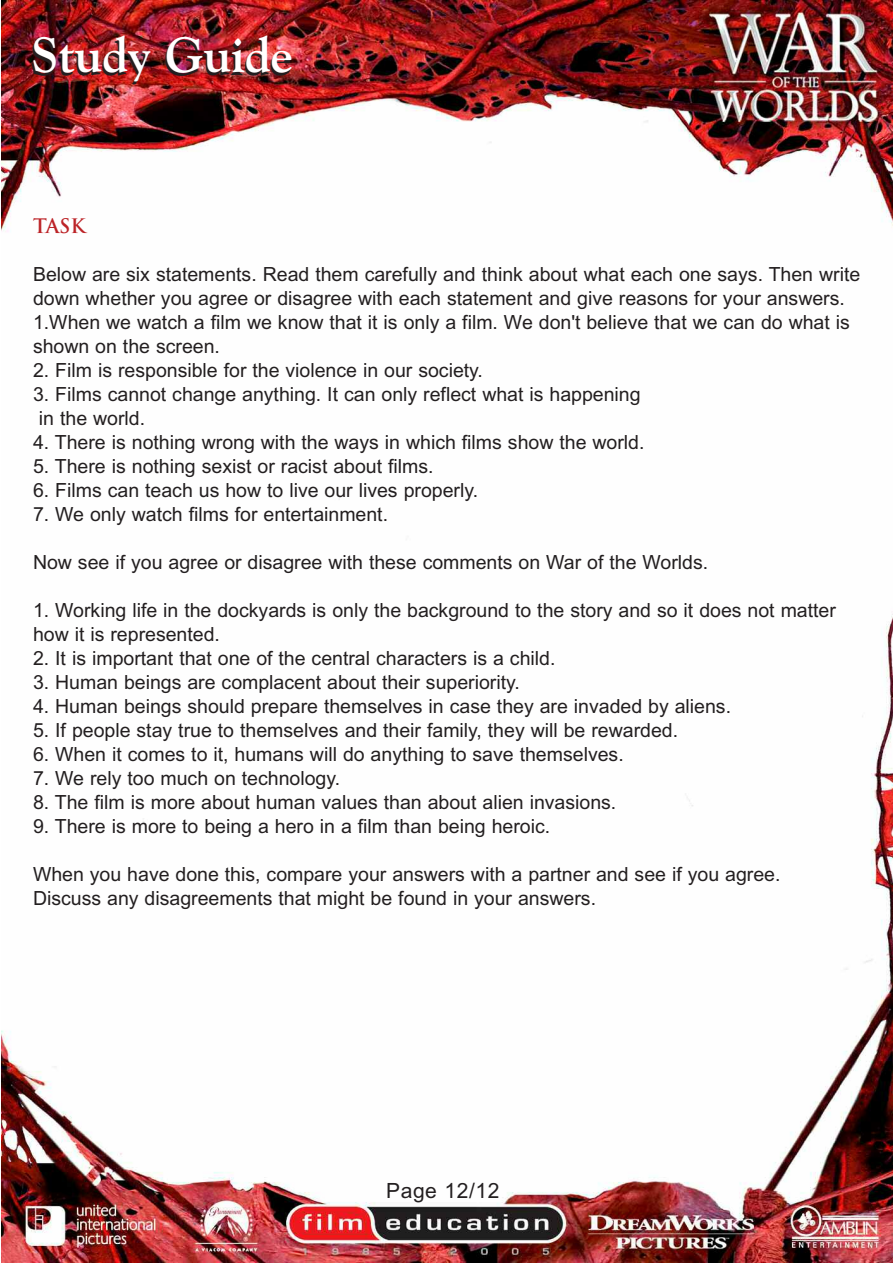
<style>
.page{position:relative;width:893px;height:1263px;background:#fff}
.page>*{position:absolute;margin:0;border:0;box-sizing:border-box;transform-origin:0 0}
.t1{font:700 49.5px "Goudy Old Style BT";color:#fff}
.t2{font:21px "Arial CE";letter-spacing:.03em;color:#231f20}
.t3{font:19.5px/24px "Arial CE";color:#231f20}
.t4{font:700 19.5px "Trajan";color:#bc2327}
</style>
<div class="page">
<img style="left:2px;top:0;width:891px;height:1263px">
<h1 class="t1" style="left:31px;top:36px;width:263px">Study Guide</h1>
<p class="t4" style="left:33px;top:215px;width:54px">TASK</p>
<p class="t3" style="left:33px;top:264px;width:829px">Below are six statements. Read them carefully and think about what each one says. Then write down whether you agree or disagree with each statement and give reasons for your answers.<br>1.When we watch a film we know that it is only a film. We don't believe that we can do what is shown on the screen.</p>
<p class="t3" style="left:33px;top:360px;width:451px">2. Film is responsible for the violence in our society.</p>
<p class="t3" style="left:39px;top:384px;width:603px;text-indent:-6px">3. Films cannot change anything. It can only reflect what is happening in the world.</p>
<p class="t3" style="left:33px;top:432px;width:613px">4. There is nothing wrong with the ways in which films show the world.</p>
<p class="t3" style="left:33px;top:456px;width:402px">5. There is nothing sexist or racist about films.</p>
<p class="t3" style="left:33px;top:480px;width:447px">6. Films can teach us how to live our lives properly.</p>
<p class="t3" style="left:33px;top:504px;width:357px">7. We only watch films for entertainment.</p>
<p class="t3" style="left:33px;top:552px;width:677px">Now see if you agree or disagree with these comments on War of the Worlds.</p>
<p class="t3" style="left:33px;top:600px;width:804px">1. Working life in the dockyards is only the background to the story and so it does not matter how it is represented.</p>
<p class="t3" style="left:33px;top:648px;width:524px">2. It is important that one of the central characters is a child.</p>
<p class="t3" style="left:33px;top:672px;width:488px">3. Human beings are complacent about their superiority.</p>
<p class="t3" style="left:33px;top:696px;width:700px">4. Human beings should prepare themselves in case they are invaded by aliens.</p>
<p class="t3" style="left:33px;top:720px;width:647px">5. If people stay true to themselves and their family, they will be rewarded.</p>
<p class="t3" style="left:33px;top:744px;width:592px">6. When it comes to it, humans will do anything to save themselves.</p>
<p class="t3" style="left:33px;top:768px;width:309px">7. We rely too much on technology.</p>
<p class="t3" style="left:33px;top:792px;width:585px">8. The film is more about human values than about alien invasions.</p>
<p class="t3" style="left:33px;top:816px;width:519px">9. There is more to being a hero in a film than being heroic.</p>
<p class="t3" style="left:33px;top:864px;width:749px">When you have done this, compare your answers with a partner and see if you agree.<br>Discuss any disagreements that might be found in your answers.</p>
<p class="t2" style="left:386px;top:1183px;width:115px">Page 12/12</p>
</div>
